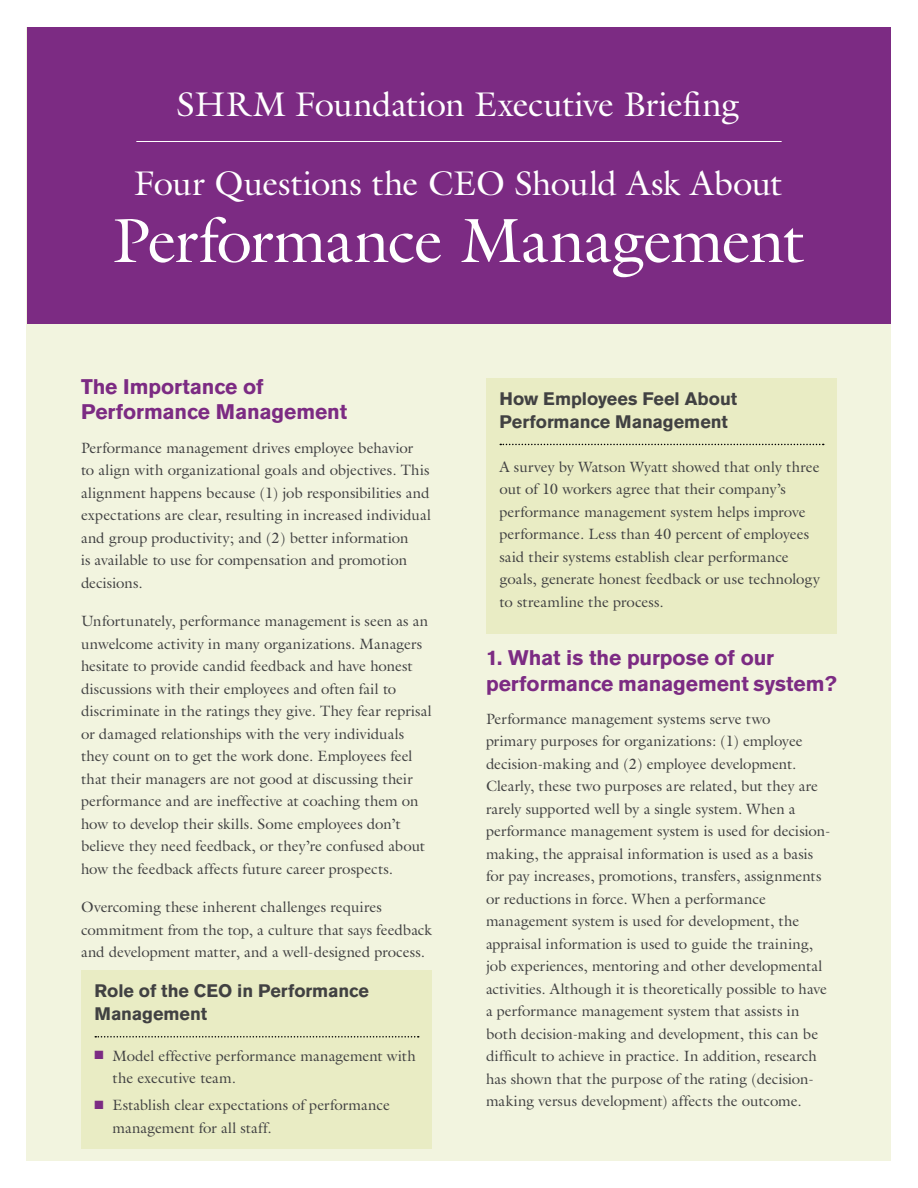
<style>
.page{position:relative;width:918px;height:1188px;background:#fff}
.page>*{position:absolute;margin:0;border:0;box-sizing:border-box;transform-origin:0 0}
.t1{font:63px "Galliard";letter-spacing:-.02em;color:#fff}
.t2{font:34.5px "Galliard";letter-spacing:-.01em;color:#fff}
.t3{font:700 21px/25.5px "Akzidenz Grotesk BE";letter-spacing:-.005em;color:#7c2b83}
.t4{font:700 18px/22.5px "Akzidenz Grotesk BE";letter-spacing:-.005em;color:#414142}
.t5{font:15px/22.5px "Galliard";color:#414142}
.s1{color:#7c2b83}
</style>
<div class="page">
<div style="left:27px;top:27px;width:864px;height:1134px;background:#f2f4df"></div>
<div style="left:27px;top:27px;width:864px;height:297px;background:#7c2b83"></div>
<hr style="left:136px;top:141px;width:646px;height:1px;background:#fff">
<div style="left:81px;top:970px;width:351px;height:179px;background:#e9ecc4"></div>
<svg style="left:95px;top:1036px;width:324px;height:2px"></svg>
<div style="left:486px;top:378px;width:351px;height:255px;background:#e9ecc4"></div>
<svg style="left:500px;top:444px;width:324px;height:1px"></svg>
<h2 class="t2" style="left:177px;top:83px;width:564px">SHRM Foundation Executive Briefing</h2>
<h2 class="t2" style="left:135px;top:161px;width:649px">Four Questions the CEO Should Ask About</h2>
<h1 class="t1" style="left:113px;top:201px;width:693px">Performance Management</h1>
<h3 class="t3" style="left:81px;top:374px;width:268px">The Importance of<br>Performance Management</h3>
<p class="t5" style="left:81px;top:436px;width:352px">Performance management drives employee behavior<br>to align with organizational goals and objectives. This alignment happens because (1) job responsibilities and expectations are clear, resulting in increased individual and group productivity; and (2) better information<br>is available to use for compensation and promotion decisions.</p>
<p class="t5" style="left:81px;top:610px;width:352px">Unfortunately, performance management is seen as an unwelcome activity in many organizations. Managers hesitate to provide candid feedback and have honest discussions with their employees and often fail to discriminate in the ratings they give. They fear reprisal or damaged relationships with the very individuals they count on to get the work done. Employees feel that their managers are not good at discussing their performance and are ineffective at coaching them on how to develop their skills. Some employees don’t believe they need feedback, or they’re confused about how the feedback affects future career prospects.</p>
<p class="t5" style="left:81px;top:896px;width:352px">Overcoming these inherent challenges requires commitment from the top, a culture that says feedback and development matter, and a well-designed process.</p>
<p class="t4" style="left:94px;top:980px;width:276px">Role of the CEO in Performance<br>Management</p>
<p class="t5" style="left:112px;top:1044px;width:305px;text-indent:-18px"><span class="s1">■</span> Model effective performance management with the executive team.</p>
<p class="t5" style="left:112px;top:1093px;width:279px;text-indent:-18px"><span class="s1">■</span> Establish clear expectations of performance management for all staff.</p>
<p class="t4" style="left:500px;top:388px;width:239px">How Employees Feel About<br>Performance Management</p>
<p class="t5" style="left:500px;top:455px;width:322px">A survey by Watson Wyatt showed that only three out of 10 workers agree that their company’s performance management system helps improve performance. Less than 40 percent of employees said their systems establish clear performance goals, generate honest feedback or use technology to streamline the process.</p>
<h3 class="t3" style="left:486px;top:645px;width:352px">1. What is the purpose of our performance management system?</h3>
<p class="t5" style="left:486px;top:707px;width:346px">Performance management systems serve two<br>primary purposes for organizations: (1) employee decision-making and (2) employee development.<br>Clearly, these two purposes are related, but they are rarely supported well by a single system. When a performance management system is used for decision&shy;making, the appraisal information is used as a basis for pay increases, promotions, transfers, assignments or reductions in force. When a performance management system is used for development, the appraisal information is used to guide the training, job experiences, mentoring and other developmental activities. Although it is theoretically possible to have a performance management system that assists in both decision-making and development, this can be difficult to achieve in practice. In addition, research has shown that the purpose of the rating (decision&shy;making versus development) affects the outcome.</p>
</div>
